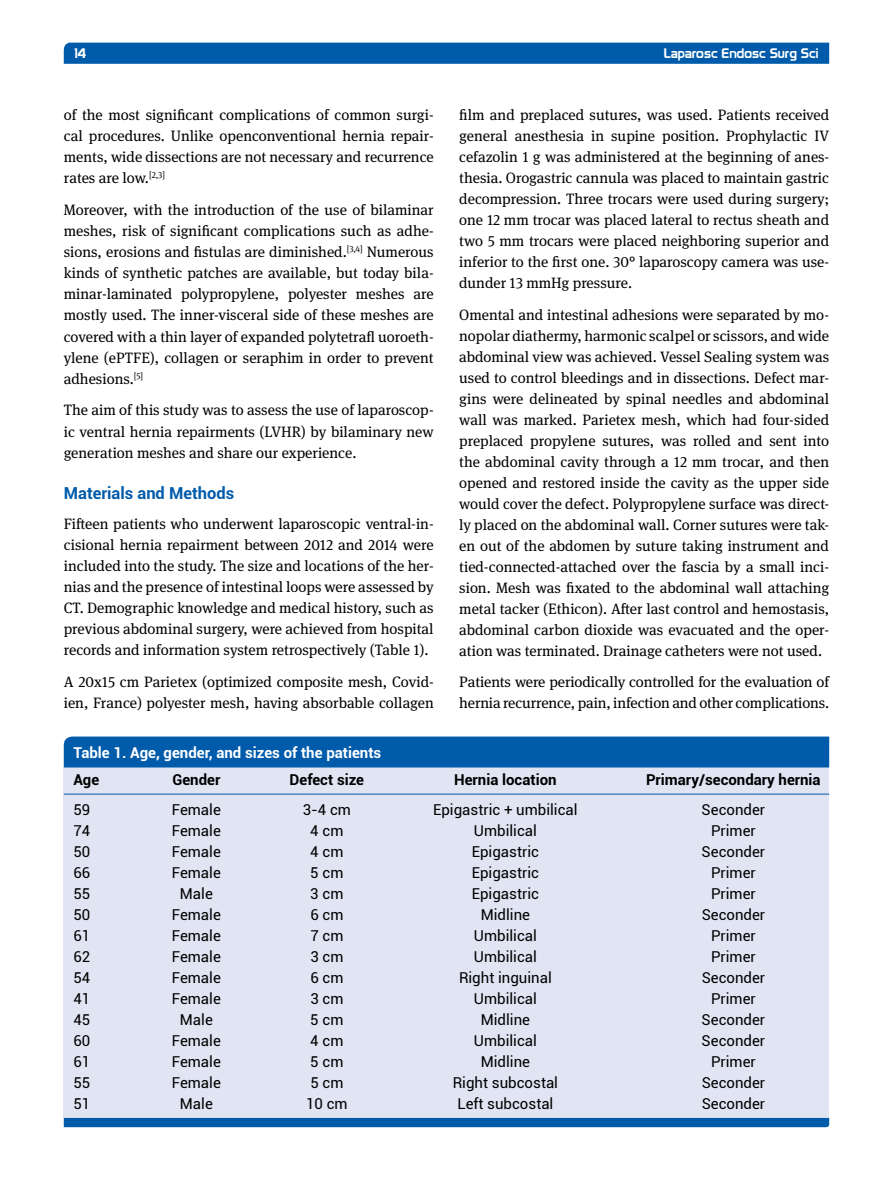
<style>
.page{position:relative;width:893px;height:1191px;background:#fff}
.page>*{position:absolute;margin:0;border:0;box-sizing:border-box;transform-origin:0 0}
.t1{font:700 16.5px "Roboto";color:#005baa}
.t2{font:15px/21px "DG Meta Serif Science";color:#000;text-align:justify}
.t3{font:15px "Roboto";color:#000}
.t4{font:700 15px "Roboto";color:#000}
.t5{font:700 15px "Roboto";color:#fff}
.t6{font:13.5px "Prototype";color:#fff}
</style>
<div class="page">
<div style="left:64px;top:43px;width:765px;height:21px;background:#005baa"></div>
<div style="left:64px;top:767px;width:765px;height:351px;background:#e1e4f3"></div>
<div style="left:64px;top:736px;width:765px;height:31px;background:#005baa"></div>
<div style="left:64px;top:1118px;width:765px;height:9px;background:#005baa"></div>
<hr style="left:64px;top:793px;width:765px;height:1px;background:#005baa">
<p class="t6" style="left:74px;top:45px;width:13px">14</p>
<p class="t6" style="left:664px;top:45px;width:156px">Laparosc Endosc Surg Sci</p>
<p class="t2" style="left:64px;top:104px;width:371px">of the most significant complications of common surgi&shy;cal procedures. Unlike openconventional hernia repair&shy;ments, wide dissections are not necessary and recurrence rates are low.<sup>[2,3]</sup></p>
<p class="t2" style="left:64px;top:199px;width:371px">Moreover, with the introduction of the use of bilaminar meshes, risk of significant complications such as adhe&shy;sions, erosions and fistulas are diminished.<sup>[3,4]</sup> Numerous kinds of synthetic patches are available, but today bila&shy;minar-laminated polypropylene, polyester meshes are mostly used. The inner-visceral side of these meshes are covered with a thin layer of expanded polytetrafl uoroeth&shy;ylene (ePTFE), collagen or seraphim in order to prevent adhesions.<sup>[5]</sup></p>
<p class="t2" style="left:64px;top:399px;width:371px">The aim of this study was to assess the use of laparoscop&shy;ic ventral hernia repairments (LVHR) by bilaminary new generation meshes and share our experience.</p>
<p class="t1" style="left:64px;top:481px;width:172px">Materials and Methods</p>
<p class="t2" style="left:64px;top:512px;width:371px">Fifteen patients who underwent laparoscopic ventral-in&shy;cisional hernia repairment between 2012 and 2014 were included into the study. The size and locations of the her&shy;nias and the presence of intestinal loops were assessed by CT. Demographic knowledge and medical history, such as previous abdominal surgery, were achieved from hospital records and information system retrospectively (Table 1).</p>
<p class="t2" style="left:64px;top:671px;width:371px">A 20x15 cm Parietex (optimized composite mesh, Covid&shy;ien, France) polyester mesh, having absorbable collagen</p>
<p class="t2" style="left:459px;top:104px;width:371px">film and preplaced sutures, was used. Patients received general anesthesia in supine position. Prophylactic IV cefazolin 1 g was administered at the beginning of anes&shy;thesia. Orogastric cannula was placed to maintain gastric decompression. Three trocars were used during surgery; one 12 mm trocar was placed lateral to rectus sheath and two 5 mm trocars were placed neighboring superior and inferior to the first one. 30° laparoscopy camera was use&shy;dunder 13 mmHg pressure.</p>
<p class="t2" style="left:459px;top:303px;width:371px">Omental and intestinal adhesions were separated by mo&shy;nopolar diathermy, harmonic scalpel or scissors, and wide abdominal view was achieved. Vessel Sealing system was used to control bleedings and in dissections. Defect mar&shy;gins were delineated by spinal needles and abdominal wall was marked. Parietex mesh, which had four-sided preplaced propylene sutures, was rolled and sent into the abdominal cavity through a 12 mm trocar, and then opened and restored inside the cavity as the upper side would cover the defect. Polypropylene surface was direct&shy;ly placed on the abdominal wall. Corner sutures were tak&shy;en out of the abdomen by suture taking instrument and tied-connected-attached over the fascia by a small inci&shy;sion. Mesh was fixated to the abdominal wall attaching metal tacker (Ethicon). After last control and hemostasis, abdominal carbon dioxide was evacuated and the oper&shy;ation was terminated. Drainage catheters were not used.</p>
<p class="t2" style="left:459px;top:671px;width:371px">Patients were periodically controlled for the evaluation of hernia recurrence, pain, infection and other complications.</p>
<p class="t5" style="left:73px;top:741px;width:310px">Table 1. Age, gender, and sizes of the patients</p>
<p class="t4" style="left:73px;top:769px;width:27px">Age</p>
<p class="t4" style="left:172px;top:769px;width:49px">Gender</p>
<p class="t4" style="left:290px;top:769px;width:76px">Defect size</p>
<p class="t4" style="left:454px;top:769px;width:104px">Hernia location</p>
<p class="t4" style="left:646px;top:769px;width:176px">Primary/secondary hernia</p>
<p class="t3" style="left:73px;top:798px;width:18px">59</p>
<p class="t3" style="left:172px;top:798px;width:50px">Female</p>
<p class="t3" style="left:303px;top:798px;width:50px">3-4 cm</p>
<p class="t3" style="left:433px;top:798px;width:146px">Epigastric + umbilical</p>
<p class="t3" style="left:702px;top:798px;width:65px">Seconder</p>
<p class="t3" style="left:73px;top:819px;width:18px">74</p>
<p class="t3" style="left:172px;top:819px;width:50px">Female</p>
<p class="t3" style="left:310px;top:819px;width:35px">4 cm</p>
<p class="t3" style="left:474px;top:819px;width:65px">Umbilical</p>
<p class="t3" style="left:711px;top:819px;width:46px">Primer</p>
<p class="t3" style="left:73px;top:840px;width:18px">50</p>
<p class="t3" style="left:172px;top:840px;width:50px">Female</p>
<p class="t3" style="left:310px;top:840px;width:35px">4 cm</p>
<p class="t3" style="left:472px;top:840px;width:69px">Epigastric</p>
<p class="t3" style="left:702px;top:840px;width:65px">Seconder</p>
<p class="t3" style="left:73px;top:861px;width:18px">66</p>
<p class="t3" style="left:172px;top:861px;width:50px">Female</p>
<p class="t3" style="left:310px;top:861px;width:35px">5 cm</p>
<p class="t3" style="left:472px;top:861px;width:69px">Epigastric</p>
<p class="t3" style="left:711px;top:861px;width:46px">Primer</p>
<p class="t3" style="left:73px;top:882px;width:18px">55</p>
<p class="t3" style="left:180px;top:882px;width:34px">Male</p>
<p class="t3" style="left:310px;top:882px;width:35px">3 cm</p>
<p class="t3" style="left:472px;top:882px;width:69px">Epigastric</p>
<p class="t3" style="left:711px;top:882px;width:46px">Primer</p>
<p class="t3" style="left:73px;top:903px;width:18px">50</p>
<p class="t3" style="left:172px;top:903px;width:50px">Female</p>
<p class="t3" style="left:310px;top:903px;width:35px">6 cm</p>
<p class="t3" style="left:481px;top:903px;width:51px">Midline</p>
<p class="t3" style="left:702px;top:903px;width:65px">Seconder</p>
<p class="t3" style="left:73px;top:924px;width:18px">61</p>
<p class="t3" style="left:172px;top:924px;width:50px">Female</p>
<p class="t3" style="left:310px;top:924px;width:35px">7 cm</p>
<p class="t3" style="left:474px;top:924px;width:64px">Umbilical</p>
<p class="t3" style="left:711px;top:924px;width:46px">Primer</p>
<p class="t3" style="left:73px;top:945px;width:18px">62</p>
<p class="t3" style="left:172px;top:945px;width:50px">Female</p>
<p class="t3" style="left:310px;top:945px;width:35px">3 cm</p>
<p class="t3" style="left:474px;top:945px;width:64px">Umbilical</p>
<p class="t3" style="left:711px;top:945px;width:46px">Primer</p>
<p class="t3" style="left:73px;top:966px;width:18px">54</p>
<p class="t3" style="left:172px;top:966px;width:50px">Female</p>
<p class="t3" style="left:310px;top:966px;width:35px">6 cm</p>
<p class="t3" style="left:459px;top:966px;width:94px">Right inguinal</p>
<p class="t3" style="left:702px;top:966px;width:65px">Seconder</p>
<p class="t3" style="left:73px;top:987px;width:18px">41</p>
<p class="t3" style="left:172px;top:987px;width:50px">Female</p>
<p class="t3" style="left:310px;top:987px;width:35px">3 cm</p>
<p class="t3" style="left:474px;top:987px;width:64px">Umbilical</p>
<p class="t3" style="left:711px;top:987px;width:46px">Primer</p>
<p class="t3" style="left:73px;top:1008px;width:18px">45</p>
<p class="t3" style="left:180px;top:1008px;width:34px">Male</p>
<p class="t3" style="left:310px;top:1008px;width:35px">5 cm</p>
<p class="t3" style="left:481px;top:1008px;width:51px">Midline</p>
<p class="t3" style="left:702px;top:1008px;width:65px">Seconder</p>
<p class="t3" style="left:73px;top:1029px;width:18px">60</p>
<p class="t3" style="left:172px;top:1029px;width:50px">Female</p>
<p class="t3" style="left:310px;top:1029px;width:35px">4 cm</p>
<p class="t3" style="left:474px;top:1029px;width:65px">Umbilical</p>
<p class="t3" style="left:702px;top:1029px;width:65px">Seconder</p>
<p class="t3" style="left:73px;top:1050px;width:18px">61</p>
<p class="t3" style="left:172px;top:1050px;width:50px">Female</p>
<p class="t3" style="left:310px;top:1050px;width:35px">5 cm</p>
<p class="t3" style="left:481px;top:1050px;width:51px">Midline</p>
<p class="t3" style="left:711px;top:1050px;width:46px">Primer</p>
<p class="t3" style="left:73px;top:1071px;width:18px">55</p>
<p class="t3" style="left:172px;top:1071px;width:50px">Female</p>
<p class="t3" style="left:310px;top:1071px;width:35px">5 cm</p>
<p class="t3" style="left:453px;top:1071px;width:107px">Right subcostal</p>
<p class="t3" style="left:702px;top:1071px;width:65px">Seconder</p>
<p class="t3" style="left:73px;top:1092px;width:18px">51</p>
<p class="t3" style="left:180px;top:1092px;width:34px">Male</p>
<p class="t3" style="left:306px;top:1092px;width:43px">10 cm</p>
<p class="t3" style="left:457px;top:1092px;width:97px">Left subcostal</p>
<p class="t3" style="left:702px;top:1092px;width:65px">Seconder</p>
</div>
